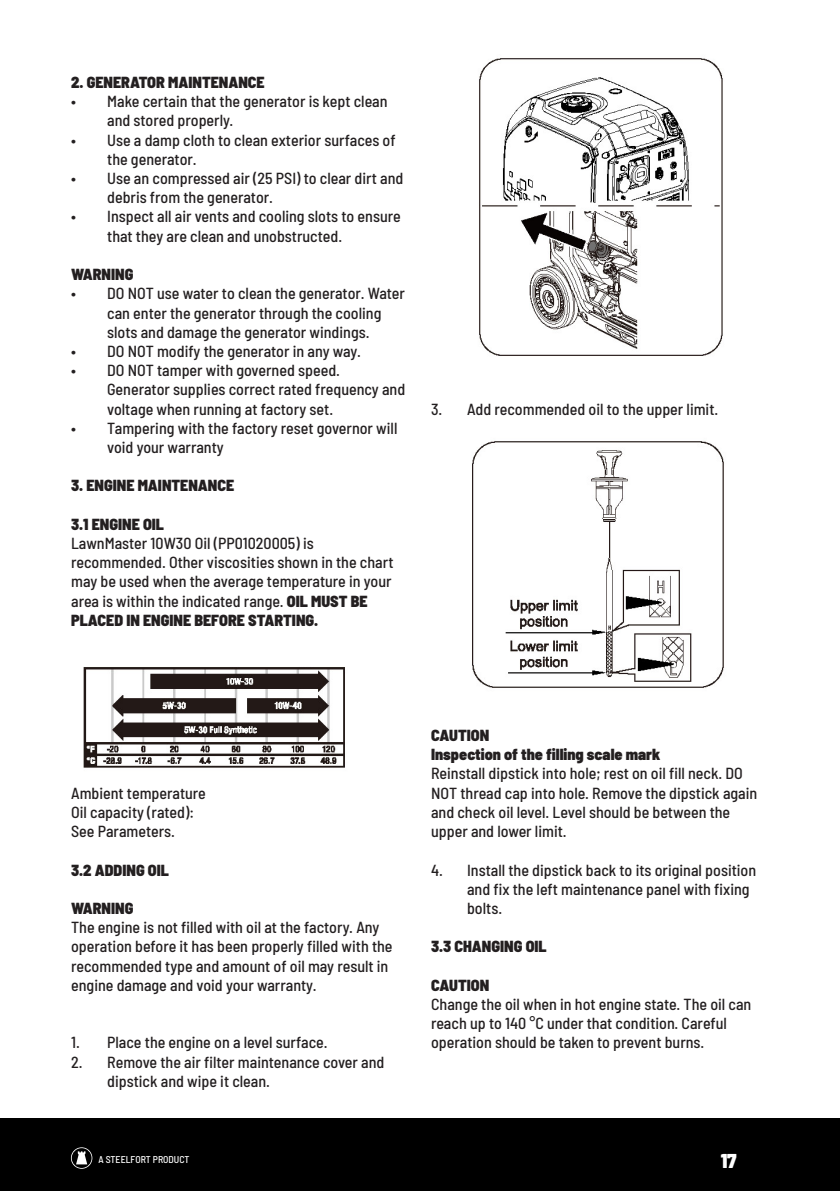
<style>
.page{position:relative;width:840px;height:1191px;background:#fff}
.page>*{position:absolute;margin:0;border:0;box-sizing:border-box;transform-origin:0 0}
.t1{font:900 semi-condensed 20px "Barlow";color:#fff}
.t2{font:500 semi-condensed 16px/19.2px "Barlow";color:#231f20}
.t3{font:900 semi-condensed 16px "Barlow";color:#231f20}
.t4{font:500 semi-condensed 9.8px "Barlow";color:#fff}
.s1{font-weight:900}
</style>
<div class="page">
<div style="left:0;top:1119px;width:839px;height:72px;background:#000"></div>
<svg style="left:71px;top:1147px;width:21px;height:21px"></svg>
<img style="left:83px;top:667px;width:262px;height:101px">
<img style="left:479px;top:58px;width:244px;height:298px">
<img style="left:472px;top:441px;width:252px;height:247px">
<p class="t3" style="left:71px;top:71px;width:195px">2. GENERATOR MAINTENANCE</p>
<p class="t2" style="left:107px;top:91px;width:282px;text-indent:-36px">• Make certain that the generator is kept clean and stored properly.</p>
<p class="t2" style="left:107px;top:129px;width:290px;text-indent:-36px">• Use a damp cloth to clean exterior surfaces of the generator.</p>
<p class="t2" style="left:107px;top:167px;width:297px;text-indent:-36px">• Use an compressed air (25 PSI) to clear dirt and debris from the generator.</p>
<p class="t2" style="left:107px;top:206px;width:295px;text-indent:-36px">• Inspect all air vents and cooling slots to ensure that they are clean and unobstructed.</p>
<p class="t3" style="left:71px;top:263px;width:64px">WARNING</p>
<p class="t2" style="left:107px;top:283px;width:299px;text-indent:-36px">• DO NOT use water to clean the generator. Water can enter the generator through the cooling slots and damage the generator windings.</p>
<p class="t2" style="left:71px;top:340px;width:291px">• DO NOT modify the generator in any way.</p>
<p class="t2" style="left:107px;top:359px;width:299px;text-indent:-36px">• DO NOT tamper with governed speed.<br>Generator supplies correct rated frequency and voltage when running at factory set.</p>
<p class="t2" style="left:107px;top:417px;width:291px;text-indent:-36px">• Tampering with the factory reset governor will void your warranty</p>
<p class="t3" style="left:71px;top:474px;width:164px">3. ENGINE MAINTENANCE</p>
<p class="t3" style="left:71px;top:512px;width:94px">3.1 ENGINE OIL</p>
<p class="t2" style="left:71px;top:532px;width:324px">LawnMaster 10W30 Oil (PP01020005) is recommended. Other viscosities shown in the chart may be used when the average temperature in your area is within the indicated range. <span class="s1">OIL MUST BE PLACED IN ENGINE BEFORE STARTING.</span></p>
<p class="t2" style="left:431px;top:398px;width:288px">3. Add recommended oil to the upper limit.</p>
<p class="t2" style="left:71px;top:782px;width:136px">Ambient temperature</p>
<p class="t2" style="left:71px;top:801px;width:124px">Oil capacity (rated):</p>
<p class="t2" style="left:71px;top:820px;width:105px">See Parameters.</p>
<p class="t3" style="left:71px;top:858px;width:99px">3.2 ADDING OIL</p>
<p class="t3" style="left:71px;top:896px;width:64px">WARNING</p>
<p class="t2" style="left:71px;top:916px;width:323px">The engine is not filled with oil at the factory. Any operation before it has been properly filled with the recommended type and amount of oil may result in engine damage and void your warranty.</p>
<p class="t2" style="left:71px;top:1031px;width:258px">1. Place the engine on a level surface.</p>
<p class="t2" style="left:107px;top:1051px;width:278px;text-indent:-36px">2. Remove the air filter maintenance cover and dipstick and wipe it clean.</p>
<p class="t4" style="left:98px;top:1152px;width:92px">A STEELFORT PRODUCT</p>
<p class="t3" style="left:431px;top:723px;width:60px">CAUTION</p>
<p class="t3" style="left:431px;top:743px;width:231px">Inspection of the filling scale mark</p>
<p class="t2" style="left:431px;top:763px;width:327px">Reinstall dipstick into hole; rest on oil fill neck. DO NOT thread cap into hole. Remove the dipstick again and check oil level. Level should be between the upper and lower limit.</p>
<p class="t2" style="left:467px;top:859px;width:290px;text-indent:-36px">4. Install the dipstick back to its original position and fix the left maintenance panel with fixing bolts.</p>
<p class="t3" style="left:431px;top:935px;width:117px">3.3 CHANGING OIL</p>
<p class="t3" style="left:431px;top:973px;width:60px">CAUTION</p>
<p class="t2" style="left:431px;top:993px;width:321px">Change the oil when in hot engine state. The oil can reach up to 140 °C under that condition. Careful operation should be taken to prevent burns.</p>
<p class="t1" style="left:720px;top:1145px;width:18px">17</p>
</div>
